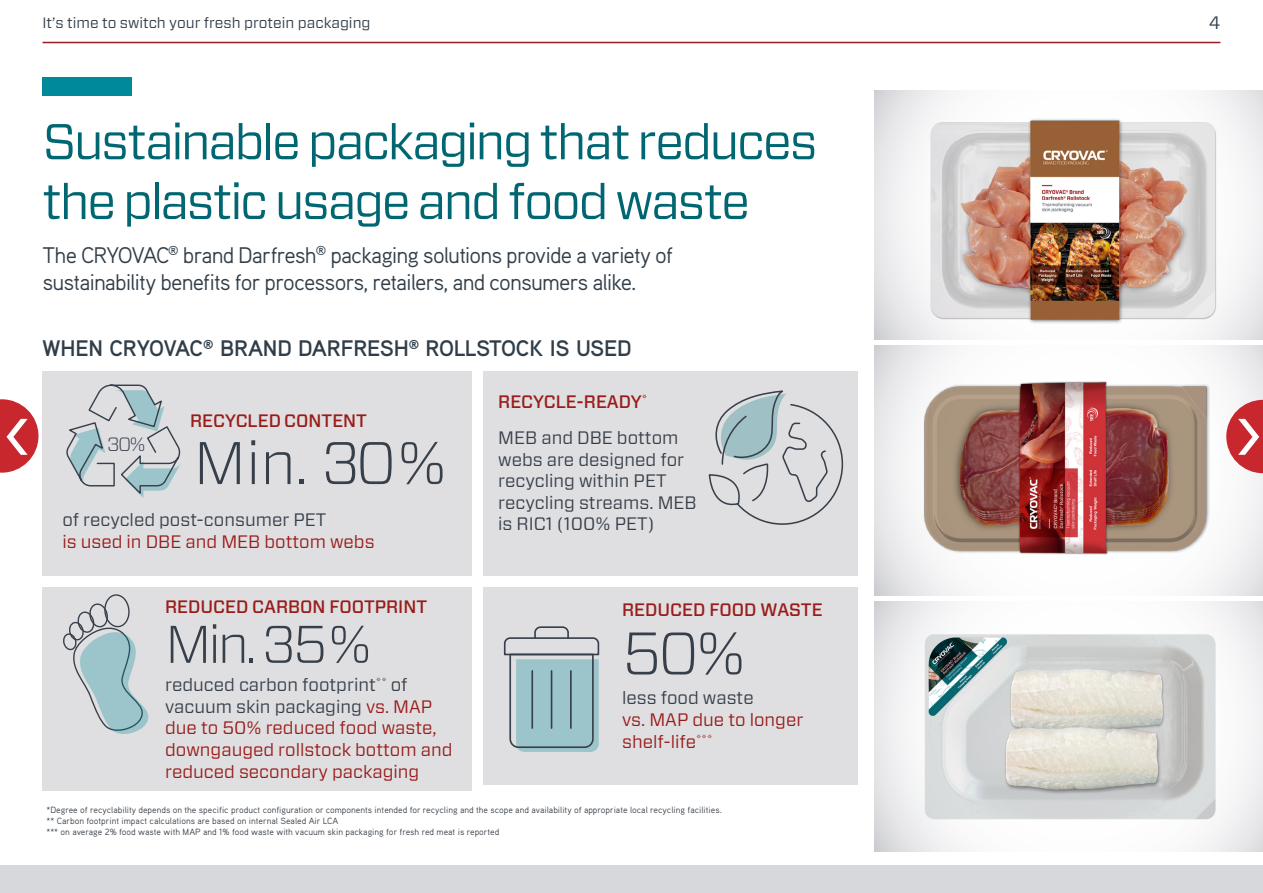
<style>
.page{position:relative;width:1263px;height:893px;background:#fff}
.page>*{position:absolute;margin:0;border:0;box-sizing:border-box;transform-origin:0 0}
.t1{font:300 60px "Forza";letter-spacing:-.03em;color:#373f4a}
.t2{font:300 52.8px "Forza";color:#373f4a}
.t3{font:700 51.45px "Aaux Pro OT";color:#fff}
.t4{font:50.25px/59.8px "Forza";letter-spacing:-.05em;color:#006772}
.t5{font:22.65px/27.8px "Aaux Pro OT";letter-spacing:-.045em;color:#313e49}
.t6{font:700 22.5px "Aaux Pro OT";letter-spacing:-.01em;color:#313e49}
.t7{font:300 19.2px "Forza";color:#373f4a}
.t8{font:18px/21.6px "Forza";color:#991c1a}
.t9{font:18px/21.6px "Forza";color:#373f4a}
.t10{font:500 18px "Forza";color:#991c1a}
.t11{font:18px "Forza";color:#313e49}
.t12{font:15px "Forza";color:#313e49}
.t13{font:9px/10.8px "Aaux Pro OT";color:#363e46}
.s1{color:#373f4a}
</style>
<div class="page">
<div style="left:483px;top:587px;width:375px;height:198px;background:#dfdfe1"></div>
<div style="left:43px;top:587px;width:429px;height:204px;background:#dfdfe1"></div>
<svg style="left:63px;top:594px;width:85px;height:140px"></svg>
<div style="left:43px;top:372px;width:429px;height:204px;background:#dfdfe1"></div>
<svg style="left:66px;top:384px;width:115px;height:114px"></svg>
<div style="left:483px;top:372px;width:375px;height:204px;background:#dfdfe1"></div>
<svg style="left:503px;top:626px;width:97px;height:126px"></svg>
<hr style="left:531px;top:671px;width:2px;height:57px;background:#373f4a">
<hr style="left:551px;top:671px;width:1px;height:57px;background:#373f4a">
<hr style="left:570px;top:671px;width:2px;height:57px;background:#373f4a">
<svg style="left:709px;top:390px;width:134px;height:135px"></svg>
<div style="left:43px;top:78px;width:89px;height:18px;background:#008998"></div>
<svg style="left:875px;top:90px;width:388px;height:249px"></svg>
<img style="left:912px;top:112px;width:318px;height:220px">
<img style="left:875px;top:346px;width:379px;height:249px">
<svg style="left:875px;top:602px;width:388px;height:249px"></svg>
<img style="left:891px;top:602px;width:358px;height:249px">
<div style="left:0;top:866px;width:1263px;height:27px;background:#d6d8db"></div>
<svg style="left:0;top:399px;width:38px;height:74px"></svg>
<svg style="left:1226px;top:400px;width:37px;height:73px"></svg>
<hr style="left:43px;top:42px;width:1177px;height:1px;background:#961e22">
<h3 class="t12" style="left:43px;top:13px;width:330px">It’s time to switch your fresh protein packaging</h3>
<h3 class="t4" style="left:43px;top:111px;width:776px">Sustainable packaging that reduces the plastic usage and food waste</h3>
<h3 class="t5" style="left:43px;top:240px;width:632px">The CRYOVAC<sup>®</sup> brand Darfresh<sup>®</sup> packaging solutions provide a variety of sustainability benefits for processors, retailers, and consumers alike.</h3>
<h3 class="t6" style="left:43px;top:334px;width:591px">WHEN CRYOVAC<sup>®</sup> BRAND DARFRESH<sup>®</sup> ROLLSTOCK IS USED</h3>
<h3 class="t10" style="left:498px;top:390px;width:150px">RECYCLE-READY<sup>*</sup></h3>
<h3 class="t11" style="left:1209px;top:11px;width:13px">4</h3>
<h3 class="t10" style="left:190px;top:409px;width:178px">RECYCLED CONTENT</h3>
<h3 class="t3" style="left:4px;top:404px;width:28px">&lt;</h3>
<h3 class="t3" style="left:1235px;top:404px;width:28px">&gt;</h3>
<h3 class="t9" style="left:498px;top:427px;width:200px">MEB and DBE bottom webs are designed for recycling within PET recycling streams. MEB is RIC1 (100% PET)</h3>
<h3 class="t7" style="left:107px;top:431px;width:40px">30%</h3>
<h1 class="t1" style="left:193px;top:422px;width:255px">Min. 30%</h1>
<h3 class="t9" style="left:62px;top:509px;width:265px">of recycled post-consumer PET</h3>
<h3 class="t8" style="left:62px;top:531px;width:314px">is used in DBE and MEB bottom webs</h3>
<h3 class="t10" style="left:165px;top:595px;width:264px">REDUCED CARBON FOOTPRINT</h3>
<h2 class="t2" style="left:165px;top:608px;width:209px">Min. 35%</h2>
<h3 class="t8" style="left:165px;top:674px;width:289px"><span class="s1">reduced carbon footprint</span><sup>**</sup> <span class="s1">of vacuum skin packaging</span> vs. MAP due to 50% reduced food waste, downgauged rollstock bottom and reduced secondary packaging</h3>
<h3 class="t10" style="left:622px;top:597px;width:202px">REDUCED FOOD WASTE</h3>
<h1 class="t1" style="left:622px;top:612px;width:126px">50%</h1>
<h3 class="t9" style="left:622px;top:687px;width:133px">less food waste</h3>
<h3 class="t8" style="left:622px;top:709px;width:183px">vs. MAP due to longer shelf-life<sup>***</sup></h3>
<p class="t13" style="left:46px;top:804px;width:677px">*Degree of recyclability depends on the specific product configuration or components intended for recycling and the scope and availability of appropriate local recycling facilities. ** Carbon footprint impact calculations are based on internal Sealed Air LCA<br>*** on average 2% food waste with MAP and 1% food waste with vacuum skin packaging for fresh red meat is reported</p>
</div>
